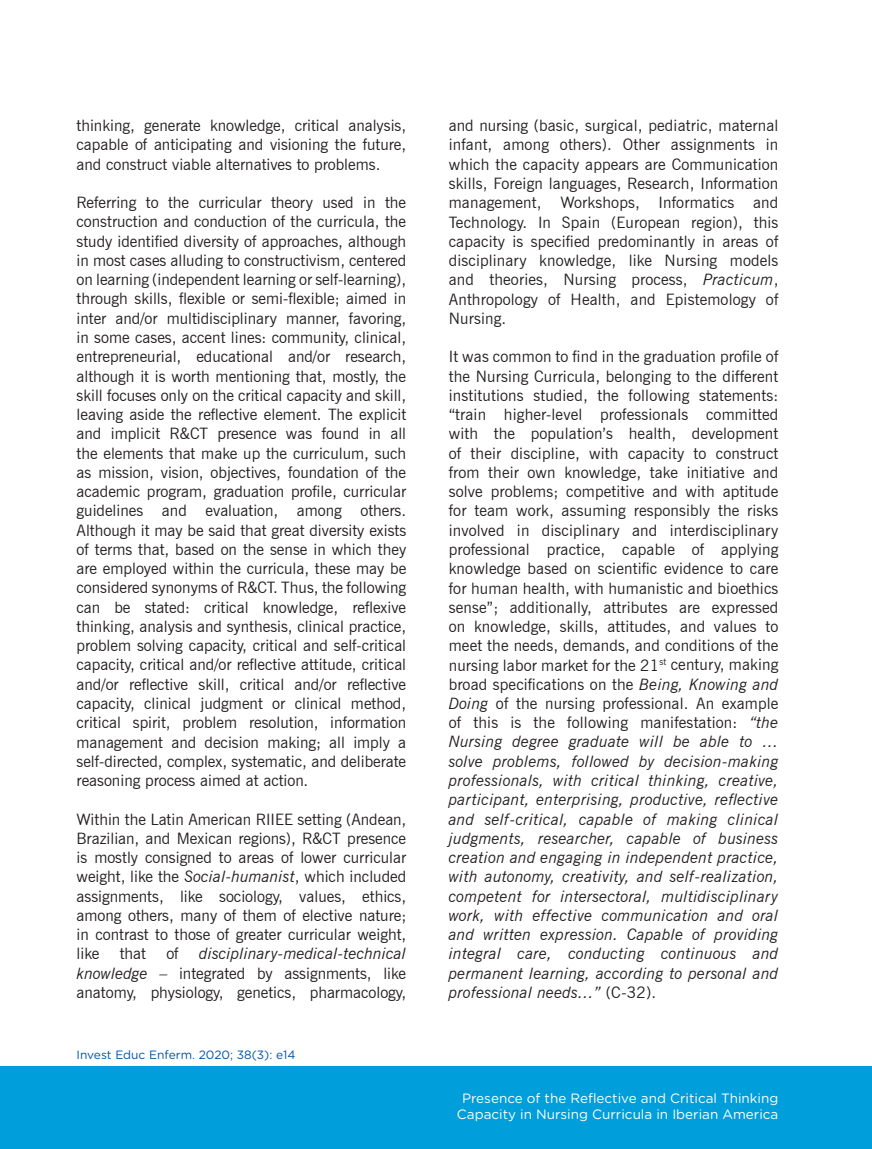
<style>
.page{position:relative;width:872px;height:1149px;background:#fff}
.page>*{position:absolute;margin:0;border:0;box-sizing:border-box;transform-origin:0 0}
.t1{font:15.75px/19.2px "News Gothic BT";color:#231f20;text-align:justify}
.t2{font:13.5px/16.2px "Gotham Rounded";color:#fff;text-align:center}
.t3{font:12px "Gotham Rounded";color:#0054a6}
.s1{font-style:italic}
</style>
<div class="page">
<div style="left:0;top:1065px;width:871px;height:83px;background:#009edb"></div>
<p class="t1" style="left:77px;top:116px;width:331px">thinking, generate knowledge, critical analysis, capable of anticipating and visioning the future, and construct viable alternatives to problems.</p>
<p class="t1" style="left:77px;top:193px;width:331px">Referring to the curricular theory used in the construction and conduction of the curricula, the study identified diversity of approaches, although in most cases alluding to constructivism, centered on learning (independent learning or self-learning), through skills, flexible or semi-flexible; aimed in inter and/or multidisciplinary manner, favoring, in some cases, accent lines: community, clinical, entrepreneurial, educational and/or research, although it is worth mentioning that, mostly, the skill focuses only on the critical capacity and skill, leaving aside the reflective element. The explicit and implicit R&amp;CT presence was found in all the elements that make up the curriculum, such as mission, vision, objectives, foundation of the academic program, graduation profile, curricular guidelines and evaluation, among others.<br>Although it may be said that great diversity exists of terms that, based on the sense in which they are employed within the curricula, these may be considered synonyms of R&amp;CT. Thus, the following can be stated: critical knowledge, reflexive thinking, analysis and synthesis, clinical practice, problem solving capacity, critical and self-critical capacity, critical and/or reflective attitude, critical and/or reflective skill, critical and/or reflective capacity, clinical judgment or clinical method, critical spirit, problem resolution, information management and decision making; all imply a self-directed, complex, systematic, and deliberate reasoning process aimed at action.</p>
<p class="t1" style="left:77px;top:809px;width:331px">Within the Latin American RIIEE setting (Andean, Brazilian, and Mexican regions), R&amp;CT presence is mostly consigned to areas of lower curricular weight, like the <span class="s1">Social-humanist</span>, which included assignments, like sociology, values, ethics, among others, many of them of elective nature; in contrast to those of greater curricular weight, like</p>
<p class="t1" style="left:120px;top:943px;width:28px">that</p>
<p class="t1" style="left:166px;top:943px;width:14px">of</p>
<p class="t1" style="left:77px;top:943px;width:331px;text-indent:122px"><span class="s1">disciplinary-medical-technical knowledge</span> – integrated by assignments, like anatomy, physiology, genetics, pharmacology,</p>
<p class="t3" style="left:77px;top:1046px;width:221px">Invest Educ Enferm. 2020; 38(3): e14</p>
<p class="t1" style="left:449px;top:116px;width:331px">and nursing (basic, surgical, pediatric, maternal infant, among others). Other assignments in which the capacity appears are Communication skills, Foreign languages, Research, Information management, Workshops, Informatics and Technology. In Spain (European region), this capacity is specified predominantly in areas of disciplinary knowledge, like Nursing models and theories, Nursing process, <span class="s1">Practicum</span>, Anthropology of Health, and Epistemology of Nursing.</p>
<p class="t1" style="left:449px;top:347px;width:331px">It was common to find in the graduation profile of the Nursing Curricula, belonging to the different institutions studied, the following statements: “train higher-level professionals committed with the population’s health, development of their discipline, with capacity to construct from their own knowledge, take initiative and solve problems; competitive and with aptitude for team work, assuming responsibly the risks involved in disciplinary and interdisciplinary professional practice, capable of applying knowledge based on scientific evidence to care for human health, with humanistic and bioethics sense”; additionally, attributes are expressed on knowledge, skills, attitudes, and values to meet the needs, demands, and conditions of the nursing labor market for the 21<sup>st</sup> century, making broad specifications on the <span class="s1">Being, Knowing and Doing</span> of the nursing professional. An example of this is the following manifestation: <span class="s1">“the Nursing degree graduate will be able to … solve problems, followed by decision-making professionals, with critical thinking, creative, participant, enterprising, productive, reflective and self-critical, capable of making clinical judgments, researcher, capable of business creation and engaging in independent practice, with autonomy, creativity, and self-realization, competent for intersectoral, multidisciplinary work, with effective communication and oral and written expression. Capable of providing integral care, conducting continuous and permanent learning, according to personal and professional needs…”</span> (C-32).</p>
<p class="t2" style="left:457px;top:1089px;width:323px">Presence of the Reflective and Critical Thinking<br>Capacity in Nursing Curricula in Iberian America</p>
</div>
